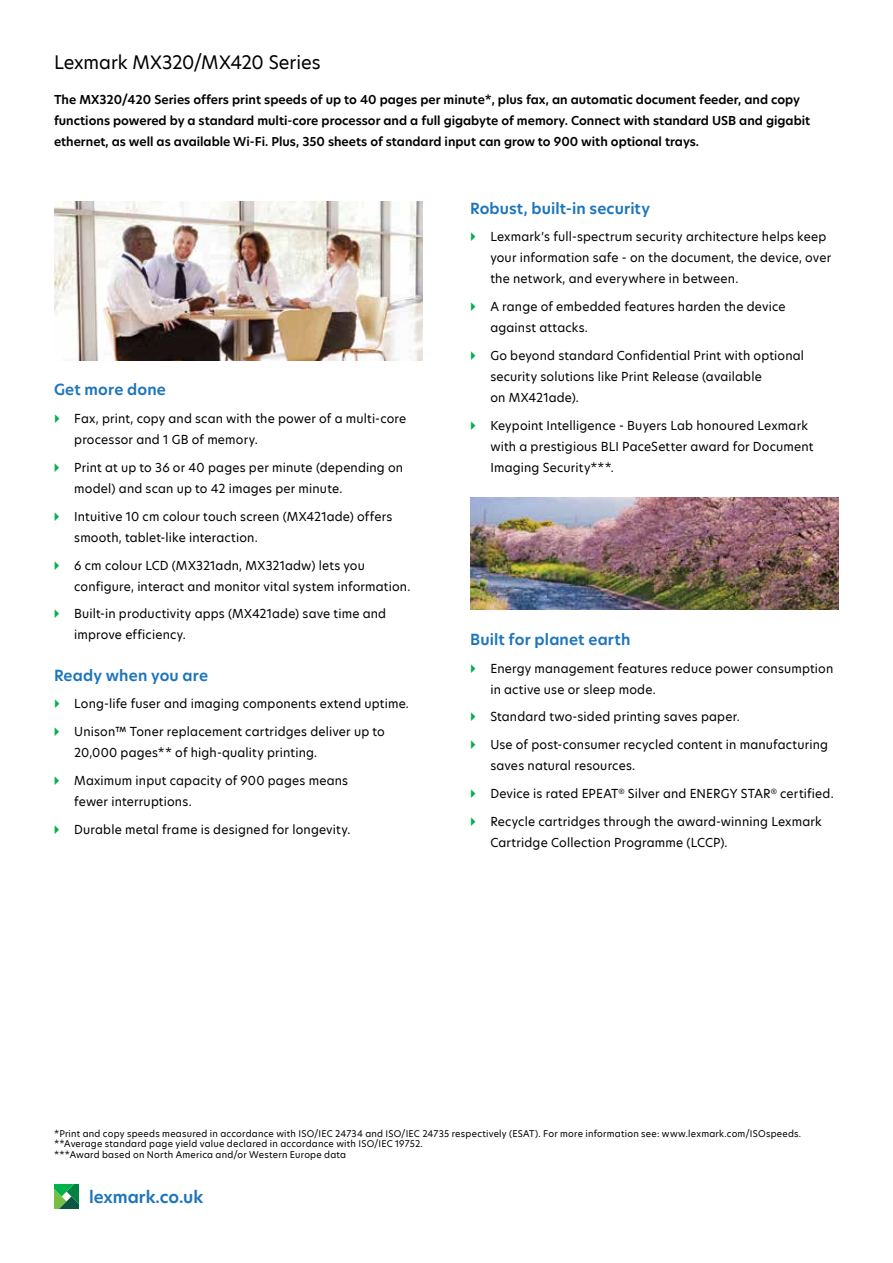
<style>
.page{position:relative;width:893px;height:1263px;background:#fff}
.page>*{position:absolute;margin:0;border:0;box-sizing:border-box;transform-origin:0 0}
.t1{font:18px "TP Hero";letter-spacing:-.005em;color:#000}
.t2{font:600 16.5px "TP Hero";color:#1c75bc}
.t3{font:600 15px "TP Hero";letter-spacing:.01em;color:#1c75bc}
.t4{font:12px/21px "TP Hero";letter-spacing:.015em;color:#000}
.t5{font:600 12px/21px "TP Hero";color:#000}
.t6{font:9px/10.5px "TP Hero";letter-spacing:.025em;color:#000}
</style>
<div class="page">
<svg style="left:54px;top:1184px;width:25px;height:25px"></svg>
<img style="left:54px;top:201px;width:369px;height:159px">
<img style="left:470px;top:498px;width:369px;height:112px">
<h1 class="t1" style="left:54px;top:50px;width:268px">Lexmark MX320/MX420 Series</h1>
<p class="t5" style="left:54px;top:89px;width:758px">The MX320/420 Series offers print speeds of up to 40 pages per minute*, plus fax, an automatic document feeder, and copy functions powered by a standard multi-core processor and a full gigabyte of memory. Connect with standard USB and gigabit ethernet, as well as available Wi-Fi. Plus, 350 sheets of standard input can grow to 900 with optional trays.</p>
<p class="t3" style="left:54px;top:380px;width:113px">Get more done</p>
<p class="t4" style="left:74px;top:408px;width:334px">Fax, print, copy and scan with the power of a multi-core processor and 1 GB of memory.</p>
<p class="t4" style="left:74px;top:457px;width:330px">Print at up to 36 or 40 pages per minute (depending on model) and scan up to 42 images per minute.</p>
<p class="t4" style="left:74px;top:506px;width:320px">Intuitive 10 cm colour touch screen (MX421ade) offers smooth, tablet-like interaction.</p>
<p class="t4" style="left:74px;top:554px;width:338px">6 cm colour LCD (MX321adn, MX321adw) lets you configure, interact and monitor vital system information.</p>
<p class="t4" style="left:74px;top:603px;width:313px">Built-in productivity apps (MX421ade) save time and improve efficiency.</p>
<p class="t3" style="left:54px;top:665px;width:156px">Ready when you are</p>
<p class="t4" style="left:74px;top:693px;width:336px">Long-life fuser and imaging components extend uptime.</p>
<p class="t4" style="left:74px;top:721px;width:312px">Unison™ Toner replacement cartridges deliver up to<br>20,000 pages** of high-quality printing.</p>
<p class="t4" style="left:74px;top:770px;width:275px">Maximum input capacity of 900 pages means fewer interruptions.</p>
<p class="t4" style="left:74px;top:818px;width:278px">Durable metal frame is designed for longevity.</p>
<p class="t3" style="left:470px;top:198px;width:181px">Robust, built-in security</p>
<p class="t4" style="left:490px;top:226px;width:342px">Lexmark’s full-spectrum security architecture helps keep your information safe - on the document, the device, over the network, and everywhere in between.</p>
<p class="t4" style="left:490px;top:296px;width:297px">A range of embedded features harden the device against attacks.</p>
<p class="t4" style="left:490px;top:345px;width:315px">Go beyond standard Confidential Print with optional security solutions like Print Release (available<br>on MX421ade).</p>
<p class="t4" style="left:490px;top:414px;width:325px">Keypoint Intelligence - Buyers Lab honoured Lexmark with a prestigious BLI PaceSetter award for Document<br>Imaging Security***.</p>
<p class="t3" style="left:470px;top:629px;width:162px">Built for planet earth</p>
<p class="t4" style="left:490px;top:657px;width:344px">Energy management features reduce power consumption in active use or sleep mode.</p>
<p class="t4" style="left:490px;top:706px;width:251px">Standard two-sided printing saves paper.</p>
<p class="t4" style="left:490px;top:734px;width:339px">Use of post-consumer recycled content in manufacturing saves natural resources.</p>
<p class="t4" style="left:490px;top:783px;width:345px">Device is rated EPEAT<sup>®</sup> Silver and ENERGY STAR<sup>®</sup> certified.</p>
<p class="t4" style="left:490px;top:810px;width:333px">Recycle cartridges through the award-winning Lexmark<br>Cartridge Collection Programme (LCCP).</p>
<p class="t6" style="left:54px;top:1128px;width:749px">*Print and copy speeds measured in accordance with ISO/IEC 24734 and ISO/IEC 24735 respectively (ESAT). For more information see: www.lexmark.com/ISOspeeds. **Average standard page yield value declared in accordance with ISO/IEC 19752.<br>***Award based on North America and/or Western Europe data</p>
<h2 class="t2" style="left:89px;top:1186px;width:116px">lexmark.co.uk</h2>
</div>
